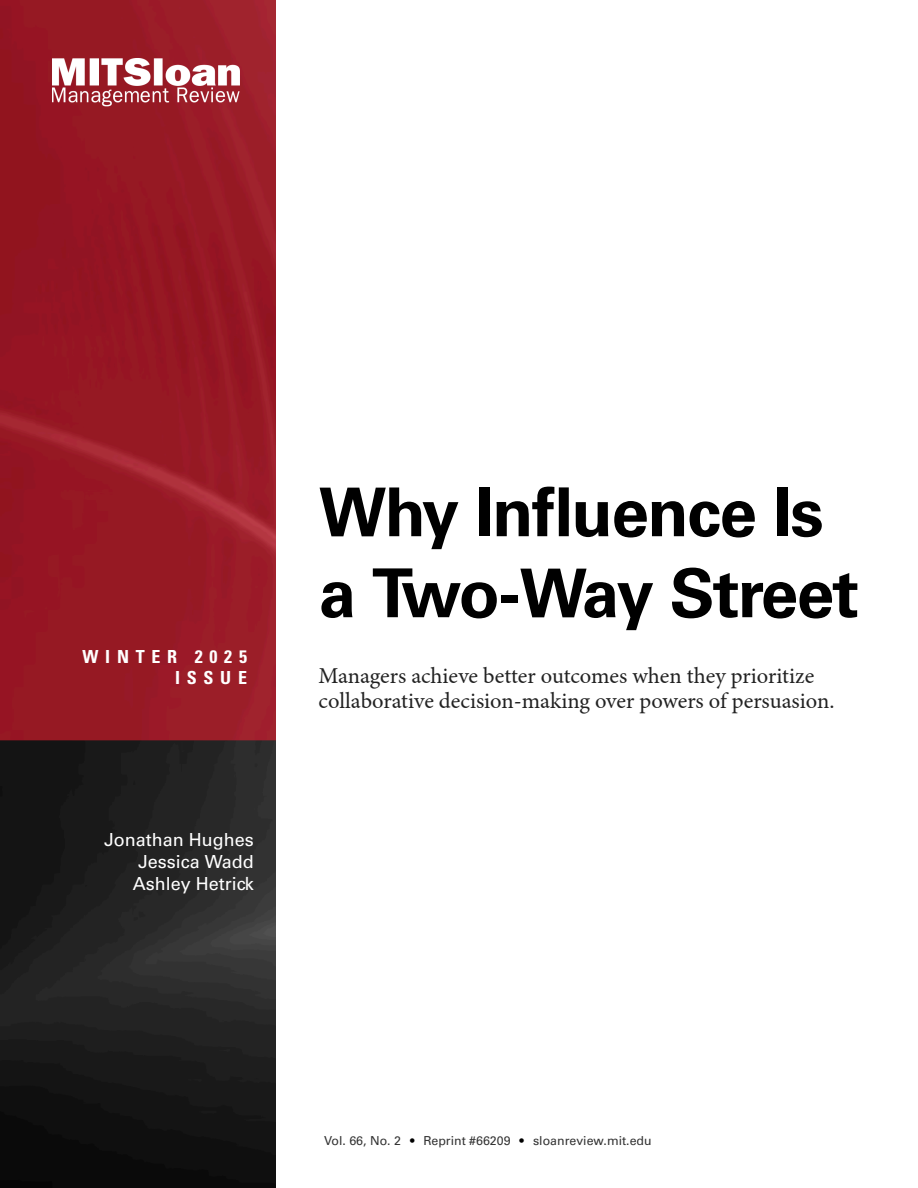
<style>
.page{position:relative;width:918px;height:1188px;background:#fff}
.page>*{position:absolute;margin:0;border:0;box-sizing:border-box;transform-origin:0 0}
.t1{font:700 67.5px/81px "Univers LT Std 65";letter-spacing:-.02em;color:#000}
.t2{font:22.5px/24.8px "Minion Pro";color:#222}
.t3{font:18px/21.6px "Univers LT Std 55 Roman";color:#fff;text-align:right}
.t4{font:700 condensed 18px/21.6px "Univers LT Std 67";letter-spacing:.375em;color:#fff;text-align:right}
.t5{font:12.3px "Univers LT Std 55 Roman";color:#333}
.s1{color:#000}
</style>
<div class="page">
<img style="left:0;top:0;width:275px;height:1188px">
<p class="t4" style="left:83px;top:648px;width:166px">WINTER 2025<br>ISSUE</p>
<p class="t3" style="left:104px;top:832px;width:151px">Jonathan Hughes<br>Jessica Wadd<br>Ashley Hetrick</p>
<h1 class="t1" style="left:319px;top:481px;width:542px">Why Influence Is a Two-Way Street</h1>
<p class="t2" style="left:319px;top:664px;width:517px">Managers achieve better outcomes when they prioritize collaborative decision-making over powers of persuasion.</p>
<p class="t5" style="left:324px;top:1136px;width:329px">Vol. 66, No. 2 <span class="s1">•</span> Reprint #66209 <span class="s1">•</span> sloanreview.mit.edu</p>
</div>
